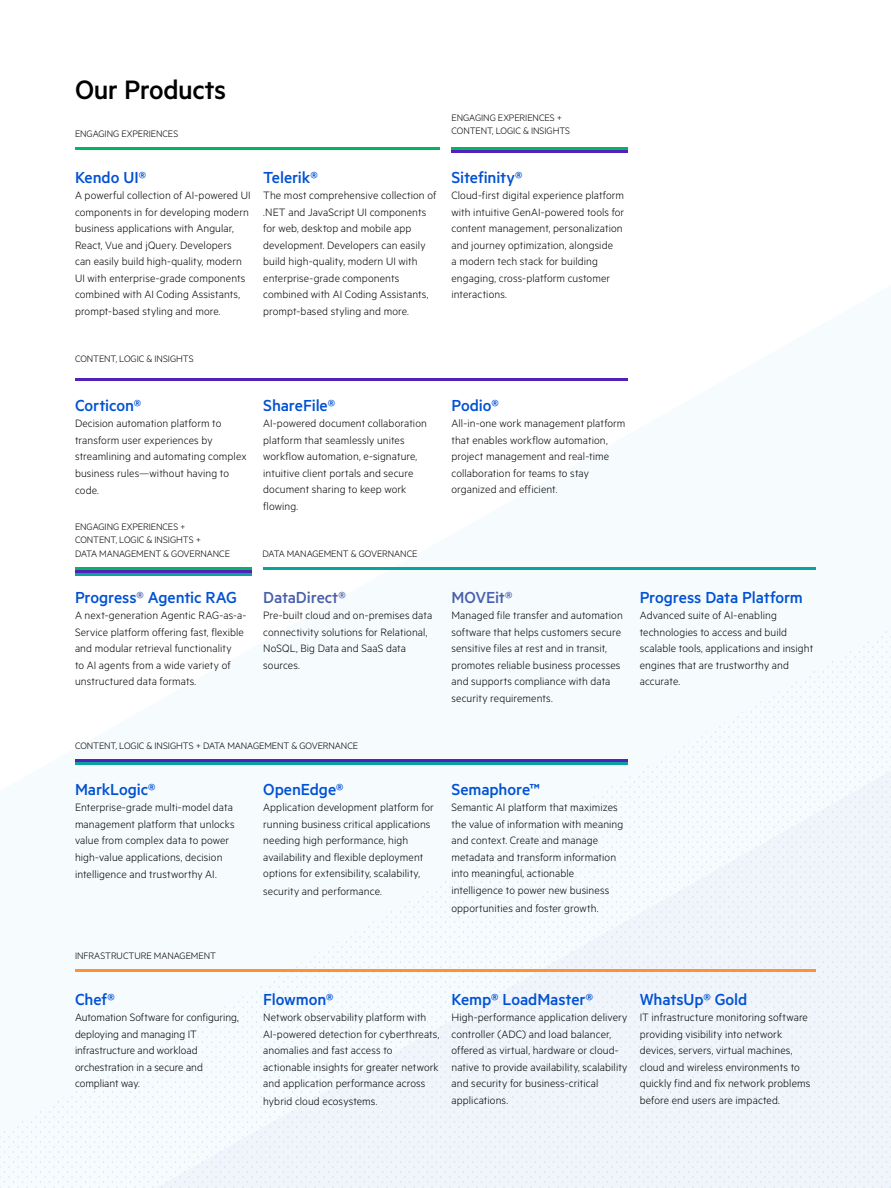
<style>
.page{position:relative;width:891px;height:1188px;background:#fff}
.page>*{position:absolute;margin:0;border:0;box-sizing:border-box;transform-origin:0 0}
.Titles_Level_2{font:500 30px "Metric";letter-spacing:-.015em;color:#000}
.Product_Name{font:500 18px "Metric";letter-spacing:-.005em;color:#0051d3}
.Product_Name-2{font:500 18px "Metric";letter-spacing:-.01em;color:#4a60ac}
.Product_Name-3{font:300 12px/16.5px "Metric";letter-spacing:.01em;color:#000}
.Objects_Titles{font:300 10.5px/13.5px "Metric";letter-spacing:-.01em;color:#000}
.s1{color:#4a60ac}
</style>
<div class="page">
<svg style="left:0;top:631px;width:891px;height:557px;fill:#f6fbfe"></svg>
<hr style="left:75px;top:147px;width:365px;height:3px;background:#00b563">
<hr style="left:75px;top:378px;width:553px;height:3px;background:#5122b9">
<hr style="left:75px;top:969px;width:741px;height:3px;background:#ff9133">
<hr style="left:75px;top:762px;width:553px;height:3px;background:#0aa39f">
<hr style="left:75px;top:759px;width:553px;height:3px;background:#5122b9">
<hr style="left:452px;top:150px;width:176px;height:3px;background:#5122b9">
<hr style="left:452px;top:147px;width:176px;height:3px;background:#00b563">
<hr style="left:263px;top:567px;width:553px;height:3px;background:#0aa39f">
<hr style="left:75px;top:567px;width:176px;height:3px;background:#00b563">
<hr style="left:75px;top:573px;width:176px;height:3px;background:#0aa39f">
<hr style="left:75px;top:570px;width:176px;height:3px;background:#5122b9">
<p class="Titles_Level_2" style="left:75px;top:72px;width:153px">Our Products</p>
<p class="Objects_Titles" style="left:75px;top:127px;width:105px">ENGAGING EXPERIENCES</p>
<p class="Product_Name" style="left:75px;top:167px;width:73px">Kendo UI®</p>
<p class="Product_Name-3" style="left:75px;top:187px;width:177px">A powerful collection of AI-powered UI components in for developing modern business applications with Angular, React, Vue and jQuery. Developers can easily build high-quality, modern UI with enterprise-grade components combined with AI Coding Assistants, prompt-based styling and more.</p>
<p class="Product_Name" style="left:263px;top:167px;width:56px">Telerik®</p>
<p class="Product_Name-3" style="left:263px;top:187px;width:174px">The most comprehensive collection of .NET and JavaScript UI components for web, desktop and mobile app development. Developers can easily build high-quality, modern UI with enterprise-grade components combined with AI Coding Assistants, prompt-based styling and more.</p>
<p class="Objects_Titles" style="left:75px;top:352px;width:120px">CONTENT, LOGIC &amp; INSIGHTS</p>
<p class="Product_Name" style="left:75px;top:395px;width:68px">Corticon®</p>
<p class="Product_Name-3" style="left:75px;top:415px;width:173px">Decision automation platform to transform user experiences by streamlining and automating complex business rules—without having to code.</p>
<p class="Objects_Titles" style="left:75px;top:519px;width:128px">ENGAGING EXPERIENCES +<br>CONTENT, LOGIC &amp; INSIGHTS +</p>
<p class="Objects_Titles" style="left:75px;top:546px;width:157px">DATA MANAGEMENT &amp; GOVERNANCE</p>
<p class="Product_Name" style="left:75px;top:587px;width:163px">Progress<span class="s1">®</span> Agentic RAG</p>
<p class="Product_Name-3" style="left:75px;top:607px;width:173px">A next-generation Agentic RAG-as-a-Service platform offering fast, flexible and modular retrieval functionality<br>to AI agents from a wide variety of unstructured data formats.</p>
<p class="Product_Name" style="left:263px;top:395px;width:73px">ShareFile®</p>
<p class="Product_Name-3" style="left:263px;top:415px;width:165px">AI-powered document collaboration platform that seamlessly unites workflow automation, e-signature, intuitive client portals and secure document sharing to keep work flowing.</p>
<p class="Objects_Titles" style="left:262px;top:547px;width:157px">DATA MANAGEMENT &amp; GOVERNANCE</p>
<p class="Product_Name-2" style="left:263px;top:587px;width:84px">DataDirect®</p>
<p class="Product_Name-3" style="left:263px;top:607px;width:170px">Pre-built cloud and on-premises data connectivity solutions for Relational,<br>NoSQL, Big Data and SaaS data sources.</p>
<p class="Objects_Titles" style="left:75px;top:739px;width:285px">CONTENT, LOGIC &amp; INSIGHTS + DATA MANAGEMENT &amp; GOVERNANCE</p>
<p class="Product_Name" style="left:75px;top:779px;width:82px">MarkLogic®</p>
<p class="Product_Name-3" style="left:75px;top:799px;width:161px">Enterprise-grade multi-model data management platform that unlocks value from complex data to power high-value applications, decision intelligence and trustworthy AI.</p>
<p class="Product_Name" style="left:263px;top:779px;width:82px">OpenEdge®</p>
<p class="Product_Name-3" style="left:263px;top:799px;width:172px">Application development platform for running business critical applications needing high performance, high availability and flexible deployment options for extensibility, scalability,</p>
<p class="Product_Name-3" style="left:263px;top:883px;width:120px">security and performance.</p>
<p class="Objects_Titles" style="left:452px;top:110px;width:112px">ENGAGING EXPERIENCES +</p>
<p class="Objects_Titles" style="left:452px;top:124px;width:120px">CONTENT, LOGIC &amp; INSIGHTS</p>
<p class="Product_Name" style="left:452px;top:167px;width:73px">Sitefinity®</p>
<p class="Product_Name-3" style="left:452px;top:187px;width:174px">Cloud-first digital experience platform with intuitive GenAI-powered tools for content management, personalization and journey optimization, alongside<br>a modern tech stack for building engaging, cross-platform customer interactions.</p>
<p class="Product_Name" style="left:452px;top:395px;width:49px">Podio®</p>
<p class="Product_Name-3" style="left:452px;top:415px;width:176px">All-in-one work management platform that enables workflow automation, project management and real-time collaboration for teams to stay organized and efficient.</p>
<p class="Product_Name-2" style="left:452px;top:587px;width:62px">MOVEit®</p>
<p class="Product_Name-3" style="left:452px;top:607px;width:173px">Managed file transfer and automation software that helps customers secure sensitive files at rest and in transit, promotes reliable business processes and supports compliance with data security requirements.</p>
<p class="Product_Name" style="left:640px;top:587px;width:165px">Progress Data Platform</p>
<p class="Product_Name-3" style="left:640px;top:607px;width:175px">Advanced suite of AI-enabling technologies to access and build scalable tools, applications and insight engines that are trustworthy and accurate.</p>
<p class="Product_Name" style="left:452px;top:779px;width:90px">Semaphore™</p>
<p class="Product_Name-3" style="left:452px;top:799px;width:173px">Semantic AI platform that maximizes the value of information with meaning and context. Create and manage metadata and transform information into meaningful, actionable intelligence to power new business</p>
<p class="Product_Name-3" style="left:452px;top:899px;width:148px">opportunities and foster growth.</p>
<p class="Objects_Titles" style="left:75px;top:949px;width:142px">INFRASTRUCTURE MANAGEMENT</p>
<p class="Product_Name" style="left:75px;top:989px;width:41px">Chef®</p>
<p class="Product_Name-3" style="left:75px;top:1009px;width:165px">Automation Software for configuring, deploying and managing IT infrastructure and workload orchestration in a secure and compliant way.</p>
<p class="Product_Name" style="left:263px;top:989px;width:72px">Flowmon®</p>
<p class="Product_Name-3" style="left:263px;top:1009px;width:178px">Network observability platform with AI-powered detection for cyberthreats, anomalies and fast access to actionable insights for greater network and application performance across</p>
<p class="Product_Name-3" style="left:263px;top:1093px;width:116px">hybrid cloud ecosystems.</p>
<p class="Product_Name" style="left:452px;top:989px;width:143px">Kemp® LoadMaster®</p>
<p class="Product_Name-3" style="left:452px;top:1009px;width:177px">High-performance application delivery controller (ADC) and load balancer, offered as virtual, hardware or cloud&shy;native to provide availability, scalability and security for business-critical applications.</p>
<p class="Product_Name" style="left:640px;top:989px;width:109px">WhatsUp® Gold</p>
<p class="Product_Name-3" style="left:640px;top:1009px;width:172px">IT infrastructure monitoring software providing visibility into network devices, servers, virtual machines, cloud and wireless environments to quickly find and fix network problems before end users are impacted.</p>
</div>
